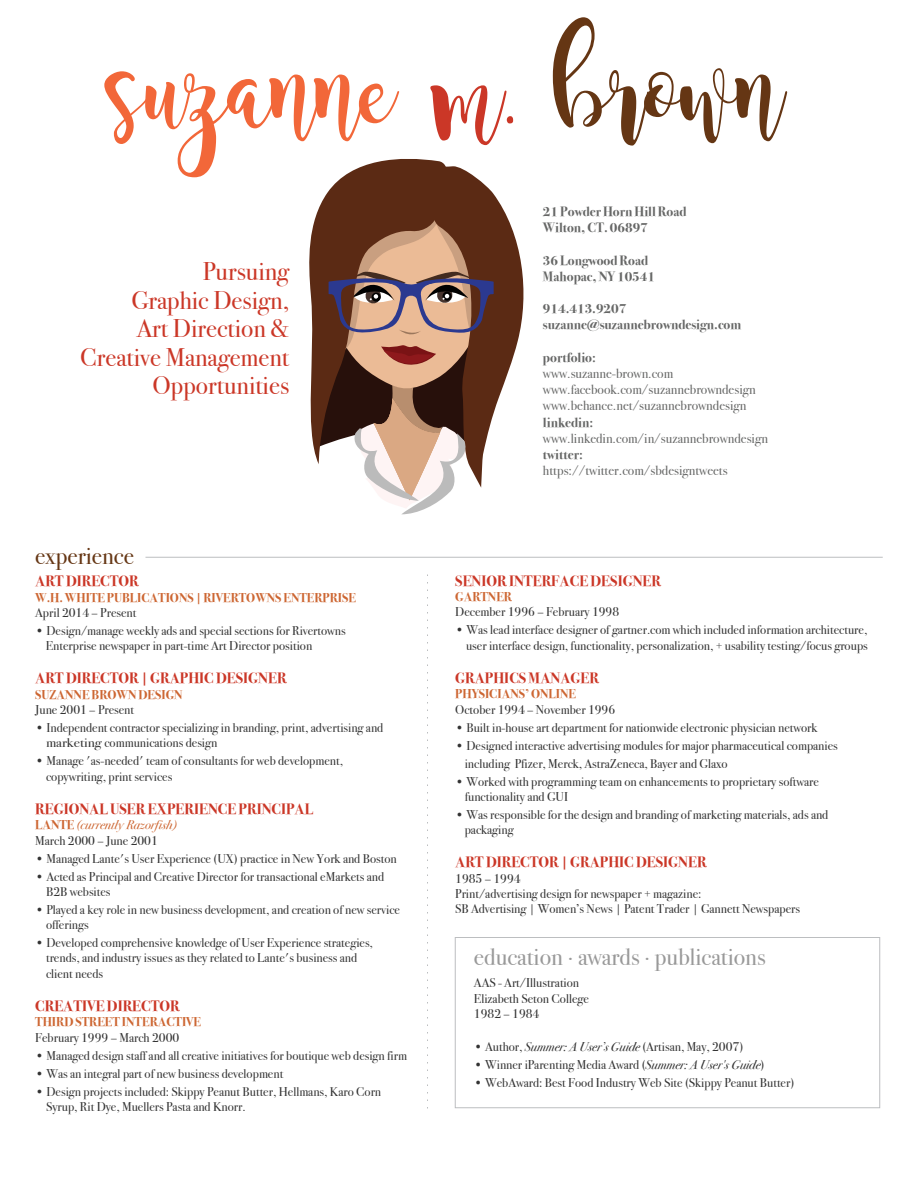
<style>
.page{position:relative;width:918px;height:1188px;background:#fff}
.page>*{position:absolute;margin:0;border:0;box-sizing:border-box;transform-origin:0 0}
.t1{font:79.95px "Magnolia Sky";letter-spacing:-.005em;color:#f26739}
.t2{font:25.5px/28.5px "Bodoni Svty Two ITCTT";color:#cb3727;text-align:right}
.t3{font:24px "Bodoni Svty Two ITCTT";color:#999}
.t4{font:24px "Bodoni Svty Two ITCTT";color:#653614}
.t5{font:700 15px "Bodoni Svty Two ITCTT";color:#cb3727}
.t6{font:13.5px/16.2px "Bodoni Svty Two ITCTT";color:#666766}
.t7{font:700 13.5px/16.2px "Bodoni Svty Two ITCTT";color:#666766}
.t8{font:12.75px/15.3px "Bodoni Svty Two ITCTT";color:#333}
.t9{font:700 12.75px "Bodoni Svty Two ITCTT";color:#cd6632}
.t10{font:italic 12.75px/15.3px "Bodoni Svty Two ITCTT";color:#cd6632}
.s1{color:#cb3727}
.s2{color:#653614}
.s3{font-weight:700;font-style:normal}
.s4{font-style:normal;color:#333}
.s5{font-style:italic}
</style>
<div class="page">
<svg style="left:309px;top:159px;width:135px;height:305px;fill:#5b2a14"></svg>
<svg style="left:328px;top:164px;width:196px;height:350px"></svg>
<div style="left:455px;top:937px;width:425px;height:171px;background:#fff;border:1px solid #bcbec0"></div>
<hr style="left:146px;top:557px;width:737px;height:1px;background:#bcbec0">
<svg style="left:427px;top:574px;width:1px;height:535px"></svg>
<h1 class="t1" style="left:109px;top:49px;width:674px">suzanne <span class="s1">m.</span> <span class="s2">brown</span></h1>
<h2 class="t2" style="left:80px;top:255px;width:210px">Pursuing<br>Graphic Design,<br>Art Direction &amp;<br>Creative Management<br>Opportunities</h2>
<h3 class="t4" style="left:35px;top:536px;width:100px">experience</h3>
<p class="t5" style="left:35px;top:569px;width:105px">ART DIRECTOR</p>
<p class="t9" style="left:35px;top:587px;width:322px">W.H. WHITE PUBLICATIONS | RIVERTOWNS ENTERPRISE</p>
<p class="t8" style="left:35px;top:604px;width:103px">April 2014 – Present</p>
<p class="t8" style="left:46px;top:622px;width:302px;text-indent:-10px">• Design/manage weekly ads and special sections for Rivertowns<br>Enterprise newspaper in part-time Art Director position</p>
<p class="t5" style="left:35px;top:666px;width:253px">ART DIRECTOR | GRAPHIC DESIGNER</p>
<p class="t9" style="left:35px;top:684px;width:149px">SUZANNE BROWN DESIGN</p>
<p class="t8" style="left:35px;top:701px;width:100px">June 2001 – Present</p>
<p class="t8" style="left:46px;top:719px;width:339px;text-indent:-11px">• Independent contractor specializing in branding, print, advertising and marketing communications design</p>
<p class="t8" style="left:46px;top:752px;width:299px;text-indent:-11px">• Manage 'as-needed' team of consultants for web development, copywriting, print services</p>
<p class="t5" style="left:35px;top:796px;width:280px">REGIONAL USER EXPERIENCE PRINCIPAL</p>
<p class="t10" style="left:35px;top:816px;width:143px"><span class="s3">LANTE</span> (currently Razorfish)<br><span class="s4">March 2000 – June 2001</span></p>
<p class="t8" style="left:35px;top:849px;width:363px">• Managed Lante's User Experience (UX) practice in New York and Boston</p>
<p class="t8" style="left:46px;top:867px;width:340px;text-indent:-11px">• Acted as Principal and Creative Director for transactional eMarkets and<br>B2B websites</p>
<p class="t8" style="left:46px;top:901px;width:356px;text-indent:-11px">• Played a key role in new business development, and creation of new service offerings</p>
<p class="t8" style="left:46px;top:934px;width:328px;text-indent:-11px">• Developed comprehensive knowledge of User Experience strategies, trends, and industry issues as they related to Lante's business and client needs</p>
<p class="t5" style="left:35px;top:994px;width:146px">CREATIVE DIRECTOR</p>
<p class="t9" style="left:35px;top:1011px;width:167px">THIRD STREET INTERACTIVE</p>
<p class="t8" style="left:35px;top:1028px;width:146px">February 1999 – March 2000</p>
<p class="t8" style="left:35px;top:1046px;width:373px">• Managed design staff and all creative initiatives for boutique web design firm</p>
<p class="t8" style="left:35px;top:1064px;width:250px">• Was an integral part of new business development</p>
<p class="t8" style="left:46px;top:1082px;width:337px;text-indent:-11px">• Design projects included: Skippy Peanut Butter, Hellmans, Karo Corn<br>Syrup, Rit Dye, Muellers Pasta and Knorr.</p>
<p class="t7" style="left:543px;top:202px;width:145px">21 Powder Horn Hill Road<br>Wilton, CT. 06897</p>
<p class="t7" style="left:543px;top:251px;width:114px">36 Longwood Road<br>Mahopac, NY 10541</p>
<p class="t7" style="left:543px;top:299px;width:200px">914.413.9207 suzanne@suzannebrowndesign.com</p>
<p class="t7" style="left:543px;top:348px;width:54px">portfolio:</p>
<p class="t6" style="left:543px;top:364px;width:214px">www.suzanne-brown.com www.facebook.com/suzannebrowndesign www.behance.net/suzannebrowndesign</p>
<p class="t7" style="left:543px;top:413px;width:52px">linkedin:</p>
<p class="t6" style="left:543px;top:429px;width:226px">www.linkedin.com/in/suzannebrowndesign</p>
<p class="t7" style="left:543px;top:445px;width:41px">twitter:</p>
<p class="t6" style="left:543px;top:461px;width:186px">https://twitter.com/sbdesigntweets</p>
<p class="t5" style="left:455px;top:568px;width:207px">SENIOR INTERFACE DESIGNER</p>
<p class="t9" style="left:455px;top:586px;width:58px">GARTNER</p>
<p class="t8" style="left:455px;top:603px;width:165px">December 1996 – February 1998</p>
<p class="t8" style="left:455px;top:621px;width:414px;text-align:right">• Was lead interface designer of gartner.com which included information architecture, user interface design, functionality, personalization, + usability testing/focus groups</p>
<p class="t5" style="left:455px;top:665px;width:145px">GRAPHICS MANAGER</p>
<p class="t9" style="left:455px;top:683px;width:122px">PHYSICIANS’ ONLINE</p>
<p class="t8" style="left:455px;top:700px;width:161px">October 1994 – November 1996</p>
<p class="t8" style="left:455px;top:718px;width:364px">• Built in-house art department for nationwide electronic physician network</p>
<p class="t8" style="left:465px;top:735px;width:375px;line-height:18px;text-indent:-9px">• Designed interactive advertising modules for major pharmaceutical companies including Pfizer, Merck, AstraZeneca, Bayer and Glaxo</p>
<p class="t8" style="left:465px;top:772px;width:356px;text-indent:-9px">• Worked with programming team on enhancements to proprietary software functionality and GUI</p>
<p class="t8" style="left:465px;top:806px;width:365px;text-indent:-9px">• Was responsible for the design and branding of marketing materials, ads and packaging</p>
<p class="t5" style="left:455px;top:850px;width:253px">ART DIRECTOR | GRAPHIC DESIGNER</p>
<p class="t8" style="left:455px;top:869px;width:346px">1985 – 1994<br>Print/advertising design for newspaper + magazine:<br>SB Advertising | Women’s News | Patent Trader | Gannett Newspapers</p>
<h3 class="t3" style="left:474px;top:937px;width:293px">education . awards . publications</h3>
<p class="t8" style="left:474px;top:974px;width:116px">AAS - Art/Illustration<br>Elizabeth Seton College<br>1982 – 1984</p>
<p class="t8" style="left:474px;top:1038px;width:271px">• Author, <span class="s5">Summer: A User’s Guide</span> (Artisan, May, 2007)</p>
<p class="t8" style="left:474px;top:1056px;width:292px">• Winner iParenting Media Award (<span class="s5">Summer: A User's Guide</span>)</p>
<p class="t8" style="left:474px;top:1074px;width:322px">• WebAward: Best Food Industry Web Site (Skippy Peanut Butter)</p>
</div>
